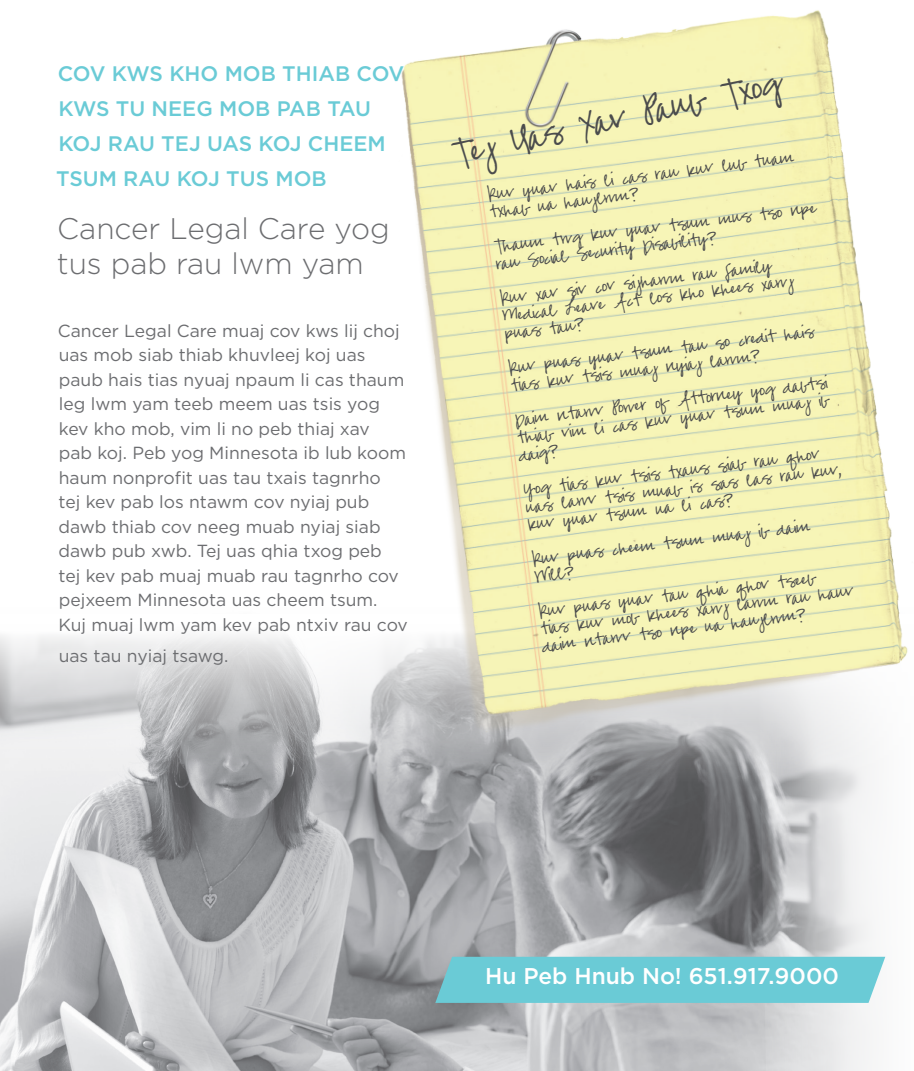
<style>
.page{position:relative;width:914px;height:1071px;background:#fff}
.page>*{position:absolute;margin:0;border:0;box-sizing:border-box;transform-origin:0 0}
.t1{font:300 29.75px/35px "Gotham";color:#6c6d70}
.t2{font:500 22.75px "Gotham";color:#fff}
.t3{font:500 21px/35px "Gotham";color:#6acbd6}
.t4{font:21px "Pea Jenny Script";color:#4b4c4d}
.t5{font:17.5px/24.5px "Gotham";color:#6c6d70}
.t6{font:10.5px/17.5px "Pea Jenny Script";color:#4b4c4d}
</style>
<div class="page">
<img style="left:0;top:782px;width:756px;height:289px">
<svg style="left:756px;top:782px;width:130px;height:289px"></svg>
<svg style="left:0;top:635px;width:872px;height:147px"></svg>
<img style="left:360px;top:10px;width:548px;height:744px">
<div style="left:435px;top:957px;width:450px;height:46px;background:#6acbd6"></div>
<p class="t3" style="left:56px;top:56px;width:350px">COV KWS KHO MOB THIAB COV<br>KWS TU NEEG MOB PAB TAU<br>KOJ RAU TEJ UAS KOJ CHEEM<br>TSUM RAU KOJ TUS MOB</p>
<p class="t1" style="left:57px;top:210px;width:334px">Cancer Legal Care yog tus pab rau lwm yam</p>
<p class="t5" style="left:58px;top:318px;width:351px">Cancer Legal Care muaj cov kws lij choj uas mob siab thiab khuvleej koj uas paub hais tias nyuaj npaum li cas thaum leg lwm yam teeb meem uas tsis yog kev kho mob, vim li no peb thiaj xav<br>pab koj. Peb yog Minnesota ib lub koom haum nonprofit uas tau txais tagnrho<br>tej kev pab los ntawm cov nyiaj pub dawb thiab cov neeg muab nyiaj siab dawb pub xwb. Tej uas qhia txog peb<br>tej kev pab muaj muab rau tagnrho cov pejxeem Minnesota uas cheem tsum.<br>Kuj muaj lwm yam kev pab ntxiv rau cov</p>
<p class="t5" style="left:59px;top:643px;width:171px">uas tau nyiaj tsawg.</p>
<p class="t4" style="left:451px;top:145px;width:337px;rotate:-12deg">Tej Uas Xav Paub Txog</p>
<p class="t6" style="left:487px;top:188px;width:310px;rotate:-7deg">Kuv yuav hais li cas rau kuv lub tuam txhab ua haujlwm?</p>
<p class="t6" style="left:493px;top:240px;width:326px;rotate:-7deg">Thaum twg kuv yuav tsum mus tso npe rau Social Security Disability?</p>
<p class="t6" style="left:500px;top:292px;width:294px;rotate:-7deg">Kuv xav siv cov sijhawm rau Family<br>Medical Leave Act los kho khees xawj puas tau?</p>
<p class="t6" style="left:508px;top:362px;width:308px;rotate:-7deg">Kuv puas yuav tsum tau so credit hais tias kuv tsis muaj nyiaj lawm?</p>
<p class="t6" style="left:515px;top:414px;width:316px;text-align:justify;rotate:-7deg">Daim ntawv Power of Attorney yog dabtsi thiab vim li cas kuv yuav tsum muaj ib daig?</p>
<p class="t6" style="left:523px;top:483px;width:318px;rotate:-7deg">Yog tias kuv tsis txaus siab rau qhov uas lawv tsis muab is sas las rau kuv, kuv yuav tsum ua li cas?</p>
<p class="t6" style="left:532px;top:553px;width:281px;rotate:-7deg">Kuv puas cheem tsum muaj ib daim<br>Will?</p>
<p class="t6" style="left:538px;top:605px;width:316px;rotate:-7deg">Kuv puas yuav tau qhia qhov tseeb<br>tias kuv mob khees xawj lawm rau hauv daim ntawv tso npe ua haujlwm?</p>
<p class="t2" style="left:485px;top:961px;width:355px">Hu Peb Hnub No! 651.917.9000</p>
</div>
